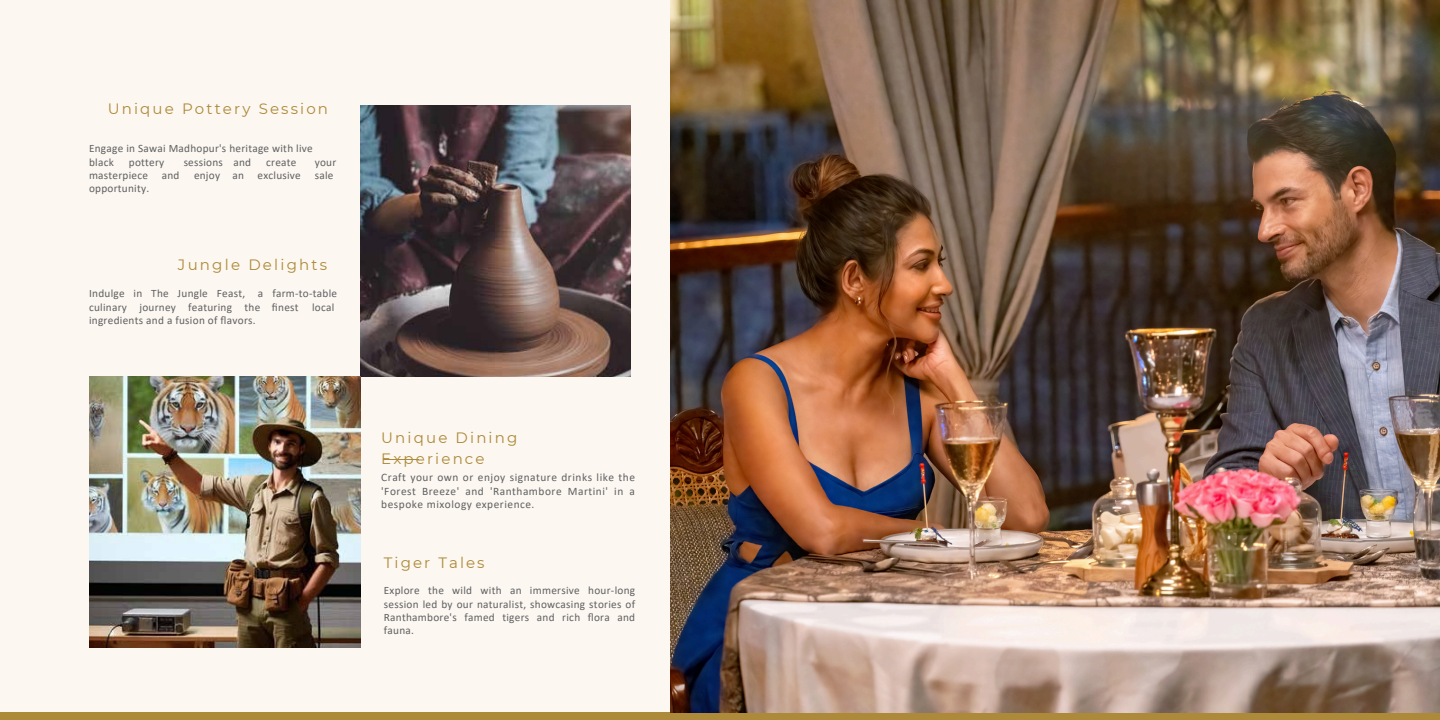
<style>
.page{position:relative;width:1440px;height:720px;background:#fcf7f0}
.page>*{position:absolute;margin:0;border:0;box-sizing:border-box;transform-origin:0 0}
.t1{font:15px/20.6px "Montserrat";letter-spacing:.145em;color:#ad8a3a}
.t2{font:11.38px/13.2px "Calibri";letter-spacing:.045em;color:#5f6062;text-align:justify}
.t3{font:11.25px/13.1px "Calibri";letter-spacing:.025em;color:#5f6062}
</style>
<div class="page">
<hr style="left:384px;top:459px;width:35px;height:1px;background:#ad8a3a">
<div style="left:0;top:713px;width:1440px;height:7px;background:#ad8a3a"></div>
<img style="left:360px;top:105px;width:271px;height:271px">
<img style="left:89px;top:376px;width:271px;height:271px">
<img style="left:670px;top:0;width:770px;height:712px">
<p class="t1" style="left:108px;top:98px;width:222px">Unique Pottery Session</p>
<p class="t3" style="left:89px;top:143px;width:225px">Engage in Sawai Madhopur's heritage with live</p>
<p class="t3" style="left:89px;top:156px;width:26px">black</p>
<p class="t3" style="left:129px;top:156px;width:37px">pottery</p>
<p class="t3" style="left:184px;top:156px;width:41px;text-align:right">sessions enjoy</p>
<p class="t3" style="left:234px;top:156px;width:19px">and</p>
<p class="t3" style="left:266px;top:156px;width:32px">create</p>
<p class="t3" style="left:315px;top:156px;width:23px">your</p>
<p class="t3" style="left:89px;top:170px;width:60px">masterpiece</p>
<p class="t3" style="left:315px;top:169px;width:20px">sale</p>
<p class="t3" style="left:89px;top:183px;width:62px">opportunity.</p>
<h1 class="t3" style="left:162px;top:170px;width:19px">and</h1>
<p class="t3" style="left:233px;top:170px;width:13px">an</p>
<h1 class="t3" style="left:258px;top:170px;width:45px">exclusive</h1>
<p class="t1" style="left:178px;top:254px;width:151px">Jungle Delights</p>
<p class="t3" style="left:89px;top:288px;width:168px">Indulge<br>culinary<br>ingredients and a fusion of flavors.</p>
<p class="t3" style="left:134px;top:288px;width:10px">in</p>
<p class="t3" style="left:151px;top:288px;width:19px">The</p>
<p class="t3" style="left:178px;top:288px;width:32px">Jungle</p>
<p class="t3" style="left:217px;top:288px;width:30px">Feast,</p>
<h1 class="t3" style="left:258px;top:288px;width:7px">a</h1>
<p class="t3" style="left:139px;top:302px;width:38px">journey</p>
<p class="t3" style="left:188px;top:302px;width:45px">featuring</p>
<h1 class="t3" style="left:245px;top:301px;width:17px">the</h1>
<p class="t3" style="left:272px;top:288px;width:66px">farm-to-table</p>
<p class="t3" style="left:272px;top:302px;width:28px">finest</p>
<p class="t3" style="left:312px;top:301px;width:24px">local</p>
<p class="t1" style="left:381px;top:428px;width:138px">Unique Dining<br>Experience</p>
<p class="t2" style="left:381px;top:472px;width:255px">Craft your own or enjoy signature drinks like the 'Forest Breeze' and 'Ranthambore Martini' in a bespoke mixology experience.</p>
<p class="t1" style="left:384px;top:552px;width:102px">Tiger Tales</p>
<p class="t3" style="left:384px;top:585px;width:253px;text-align:justify">Explore the wild with an immersive hour-long session led by our naturalist, showcasing stories of Ranthambore's famed tigers and rich flora and fauna.</p>
</div>
